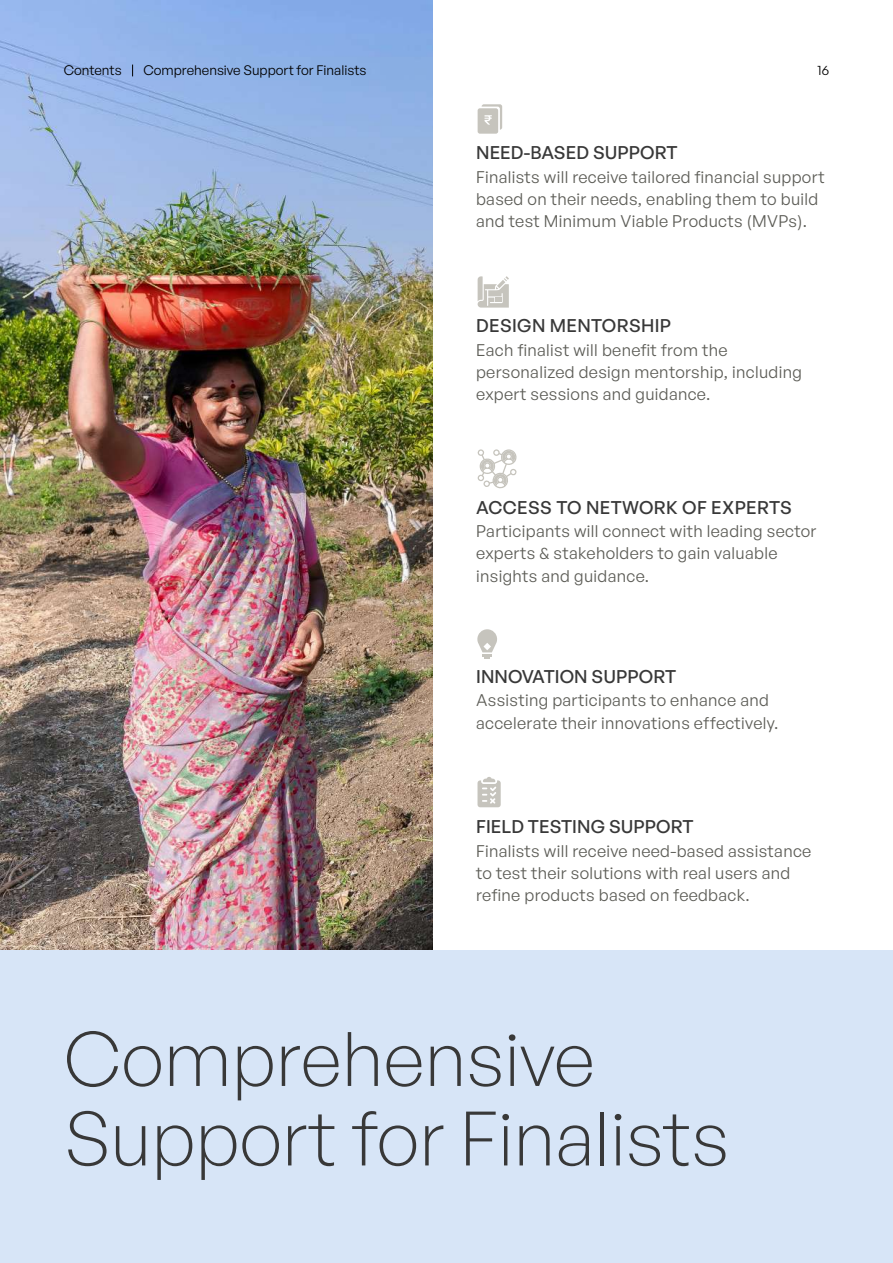
<style>
.page{position:relative;width:893px;height:1263px;background:#fff}
.page>*{position:absolute;margin:0;border:0;box-sizing:border-box;transform-origin:0 0}
.t1{font:300 75px/79.5px "General Sans";color:#383838}
.t2{font:500 18px "General Sans";letter-spacing:.005em;color:#383838}
.t3{font:16.5px/22.4px "General Sans";letter-spacing:.02em;color:#5c5c56}
.t4{font:13.5px "General Sans";color:#000}
</style>
<div class="page">
<img style="left:0;top:0;width:432px;height:951px">
<div style="left:0;top:951px;width:893px;height:312px;background:#d7e5f7"></div>
<svg style="left:478px;top:104px;width:24px;height:30px"></svg>
<svg style="left:478px;top:449px;width:39px;height:40px"></svg>
<svg style="left:478px;top:276px;width:31px;height:32px"></svg>
<svg style="left:477px;top:777px;width:24px;height:30px"></svg>
<svg style="left:477px;top:629px;width:20px;height:30px"></svg>
<p class="t4" style="left:64px;top:62px;width:59px">Contents</p>
<p class="t4" style="left:143px;top:62px;width:224px">Comprehensive Support for Finalists</p>
<p class="t4" style="left:818px;top:62px;width:13px">16</p>
<p class="t2" style="left:476px;top:141px;width:203px">NEED-BASED SUPPORT</p>
<p class="t3" style="left:476px;top:165px;width:350px">Finalists will receive tailored financial support based on their needs, enabling them to build and test Minimum Viable Products (MVPs).</p>
<p class="t2" style="left:476px;top:314px;width:196px">DESIGN MENTORSHIP</p>
<p class="t3" style="left:476px;top:338px;width:327px">Each finalist will benefit from the personalized design mentorship, including expert sessions and guidance.</p>
<p class="t2" style="left:476px;top:496px;width:317px">ACCESS TO NETWORK OF EXPERTS</p>
<p class="t3" style="left:476px;top:519px;width:342px">Participants will connect with leading sector experts &amp; stakeholders to gain valuable insights and guidance.</p>
<p class="t2" style="left:476px;top:665px;width:202px">INNOVATION SUPPORT</p>
<p class="t3" style="left:476px;top:689px;width:304px">Assisting participants to enhance and accelerate their innovations effectively.</p>
<p class="t2" style="left:476px;top:815px;width:219px">FIELD TESTING SUPPORT</p>
<p class="t3" style="left:476px;top:839px;width:337px">Finalists will receive need-based assistance to test their solutions with real users and refine products based on feedback.</p>
<h1 class="t1" style="left:64px;top:1017px;width:667px">Comprehensive<br>Support for Finalists</h1>
</div>
